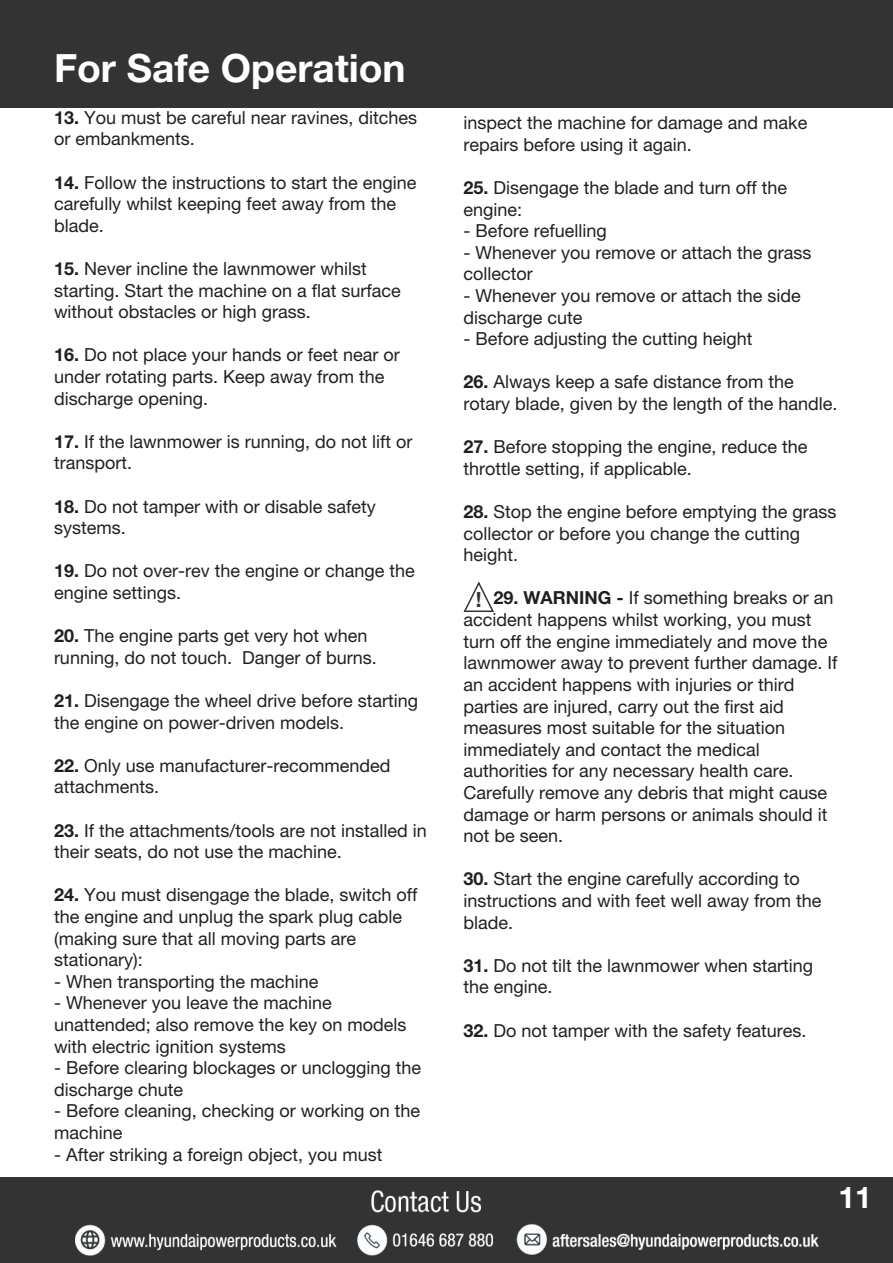
<style>
.page{position:relative;width:893px;height:1263px;background:#fff}
.page>*{position:absolute;margin:0;border:0;box-sizing:border-box;transform-origin:0 0}
.t1{font:700 39px "Helvetica Neue LT Pro";color:#fff}
.t2{font:700 30px "Helvetica Neue LT Pro";color:#fff}
.t3{font:700 21px "Helvetica Neue LT Pro";color:#323332}
.t4{font:18px/21.6px "Helvetica Neue LT Pro";color:#231f20}
.s1{font-weight:700}
</style>
<div class="page">
<div style="left:0;top:1178px;width:893px;height:85px;background:#323332"></div>
<div style="left:0;top:0;width:893px;height:107px;background:#323332"></div>
<svg style="left:463px;top:581px;width:31px;height:31px"></svg>
<img style="left:76px;top:1190px;width:743px;height:65px">
<p class="t1" style="left:54px;top:44px;width:353px">For Safe Operation</p>
<p class="t4" style="left:54px;top:106px;width:365px"><span class="s1">13.</span> You must be careful near ravines, ditches or embankments.</p>
<p class="t4" style="left:54px;top:171px;width:364px"><span class="s1">14.</span> Follow the instructions to start the engine carefully whilst keeping feet away from the blade.</p>
<p class="t4" style="left:54px;top:258px;width:314px"><span class="s1">15.</span> Never incline the lawnmower whilst</p>
<p class="t4" style="left:54px;top:279px;width:348px">starting. Start the machine on a flat surface without obstacles or high grass.</p>
<p class="t4" style="left:54px;top:344px;width:347px"><span class="s1">16.</span> Do not place your hands or feet near or under rotating parts. Keep away from the</p>
<p class="t4" style="left:54px;top:387px;width:156px">discharge opening.</p>
<p class="t4" style="left:54px;top:430px;width:360px"><span class="s1">17.</span> If the lawnmower is running, do not lift or transport.</p>
<p class="t4" style="left:54px;top:495px;width:323px"><span class="s1">18.</span> Do not tamper with or disable safety</p>
<p class="t4" style="left:54px;top:517px;width:73px">systems.</p>
<p class="t4" style="left:54px;top:560px;width:362px"><span class="s1">19.</span> Do not over-rev the engine or change the engine settings.</p>
<p class="t4" style="left:54px;top:625px;width:315px"><span class="s1">20.</span> The engine parts get very hot when</p>
<p class="t4" style="left:54px;top:646px;width:324px">running, do not touch. Danger of burns.</p>
<p class="t4" style="left:54px;top:690px;width:366px"><span class="s1">21.</span> Disengage the wheel drive before starting the engine on power-driven models.</p>
<p class="t4" style="left:54px;top:754px;width:338px"><span class="s1">22.</span> Only use manufacturer-recommended attachments.</p>
<p class="t4" style="left:54px;top:819px;width:374px"><span class="s1">23.</span> If the attachments/tools are not installed in their seats, do not use the machine.</p>
<p class="t4" style="left:54px;top:884px;width:365px"><span class="s1">24.</span> You must disengage the blade, switch off the engine and unplug the spark plug cable (making sure that all moving parts are</p>
<p class="t4" style="left:54px;top:949px;width:90px">stationary):</p>
<p class="t4" style="left:54px;top:970px;width:266px">- When transporting the machine</p>
<p class="t4" style="left:54px;top:992px;width:279px">- Whenever you leave the machine</p>
<p class="t4" style="left:54px;top:1014px;width:354px">unattended; also remove the key on models with electric ignition systems</p>
<p class="t4" style="left:54px;top:1057px;width:369px">- Before clearing blockages or unclogging the discharge chute</p>
<p class="t4" style="left:54px;top:1100px;width:368px">- Before cleaning, checking or working on the machine</p>
<p class="t4" style="left:54px;top:1143px;width:330px">- After striking a foreign object, you must</p>
<p class="t4" style="left:463px;top:112px;width:345px">inspect the machine for damage and make repairs before using it again.</p>
<p class="t4" style="left:463px;top:177px;width:325px"><span class="s1">25.</span> Disengage the blade and turn off the</p>
<p class="t4" style="left:463px;top:198px;width:60px">engine:</p>
<p class="t4" style="left:463px;top:220px;width:145px">- Before refuelling</p>
<p class="t4" style="left:463px;top:241px;width:350px">- Whenever you remove or attach the grass collector</p>
<p class="t4" style="left:463px;top:285px;width:339px">- Whenever you remove or attach the side discharge cute</p>
<p class="t4" style="left:463px;top:328px;width:291px">- Before adjusting the cutting height</p>
<p class="t4" style="left:463px;top:371px;width:332px"><span class="s1">26.</span> Always keep a safe distance from the</p>
<p class="t4" style="left:463px;top:393px;width:376px">rotary blade, given by the length of the handle.</p>
<p class="t4" style="left:463px;top:436px;width:346px"><span class="s1">27.</span> Before stopping the engine, reduce the throttle setting, if applicable.</p>
<p class="t4" style="left:463px;top:501px;width:375px"><span class="s1">28.</span> Stop the engine before emptying the grass collector or before you change the cutting height.</p>
<p class="t4" style="left:463px;top:587px;width:376px;text-indent:30px"><span class="s1">29. WARNING -</span> If something breaks or an accident happens whilst working, you must turn off the engine immediately and move the lawnmower away to prevent further damage. If an accident happens with injuries or third</p>
<p class="t4" style="left:463px;top:695px;width:323px">parties are injured, carry out the first aid measures most suitable for the situation</p>
<p class="t4" style="left:463px;top:738px;width:298px">immediately and contact the medical</p>
<p class="t4" style="left:463px;top:760px;width:365px">authorities for any necessary health care.<br>Carefully remove any debris that might cause</p>
<p class="t4" style="left:463px;top:803px;width:366px">damage or harm persons or animals should it not be seen.</p>
<p class="t4" style="left:463px;top:868px;width:360px"><span class="s1">30.</span> Start the engine carefully according to instructions and with feet well away from the blade.</p>
<p class="t4" style="left:463px;top:954px;width:351px"><span class="s1">31.</span> Do not tilt the lawnmower when starting the engine.</p>
<p class="t4" style="left:463px;top:1019px;width:345px"><span class="s1">32.</span> Do not tamper with the safety features.</p>
<p class="t3" style="left:476px;top:587px;width:7px">!</p>
<p class="t2" style="left:838px;top:1178px;width:35px">11</p>
</div>
